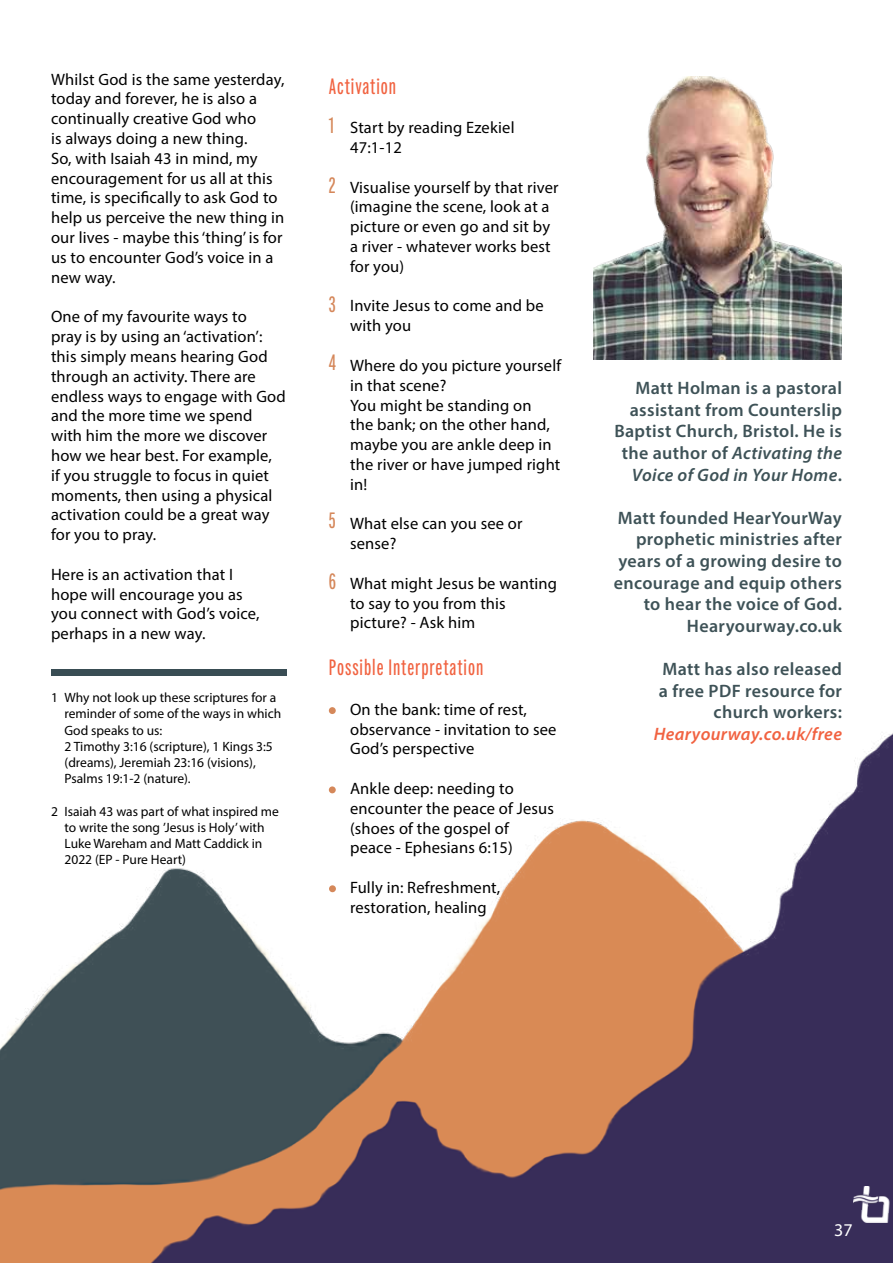
<style>
.page{position:relative;width:893px;height:1263px;background:#fff}
.page>*{position:absolute;margin:0;border:0;box-sizing:border-box;transform-origin:0 0}
.t1{font:600 22.5px "Fairweather";letter-spacing:.04em;color:#f16341}
.t2{font:600 22.5px "Fairweather";color:#d5875a}
.t3{font:600 22.5px "Fairweather";color:#d5885a}
.t4{font:600 18px/21.6px "Myriad Pro";letter-spacing:.02em;color:#3e5257;text-align:right}
.t5{font:italic 600 18px "Myriad Pro";letter-spacing:.02em;color:#f16241}
.t6{font:18px "Myriad Pro";color:#fff}
.t7{font:16.5px/19.8px "Myriad Pro";letter-spacing:.01em;color:#000}
.t8{font:13.5px/16.2px "Myriad Pro";color:#000}
.s1{font-style:italic}
</style>
<div class="page">
<img style="left:0;top:733px;width:893px;height:530px">
<div style="left:329px;top:707px;width:7px;height:7px;background:#d5885a;border-radius:50%"></div>
<div style="left:329px;top:786px;width:7px;height:7px;background:#d5885a;border-radius:50%"></div>
<div style="left:329px;top:885px;width:7px;height:7px;background:#d5885a;border-radius:50%"></div>
<img style="left:593px;top:76px;width:249px;height:284px">
<div style="left:51px;top:670px;width:235px;height:6px;background:#394d54"></div>
<img style="left:853px;top:1186px;width:37px;height:36px">
<p class="t7" style="left:51px;top:69px;width:235px">Whilst God is the same yesterday, today and forever, he is also a continually creative God who<br>is always doing a new thing.<br>So, with Isaiah 43 in mind, my encouragement for us all at this time, is specifically to ask God to help us perceive the new thing in our lives - maybe this ‘thing’ is for us to encounter God’s voice in a new way.</p>
<p class="t7" style="left:51px;top:307px;width:236px">One of my favourite ways to<br>pray is by using an ‘activation’: this simply means hearing God through an activity. There are endless ways to engage with God and the more time we spend with him the more we discover how we hear best. For example,<br>if you struggle to focus in quiet moments, then using a physical activation could be a great way for you to pray.</p>
<p class="t7" style="left:51px;top:564px;width:210px">Here is an activation that I hope will encourage you as you connect with God’s voice, perhaps in a new way.</p>
<p class="t8" style="left:65px;top:689px;width:218px;text-indent:-14px">1 Why not look up these scriptures for a reminder of some of the ways in which<br>God speaks to us:<br>2 Timothy 3:16 (scripture), 1 Kings 3:5 (dreams), Jeremiah 23:16 (visions),<br>Psalms 19:1-2 (nature).</p>
<p class="t8" style="left:65px;top:803px;width:216px;text-indent:-14px">2 Isaiah 43 was part of what inspired me to write the song ’Jesus is Holy’ with<br>Luke Wareham and Matt Caddick in<br>2022 (EP - Pure Heart)</p>
<h1 class="t1" style="left:329px;top:74px;width:69px">Activation</h1>
<p class="t7" style="left:350px;top:118px;width:166px">Start by reading Ezekiel<br>47:1-12</p>
<p class="t7" style="left:350px;top:177px;width:210px">Visualise yourself by that river (imagine the scene, look at a picture or even go and sit by a river - whatever works best for you)</p>
<p class="t7" style="left:350px;top:296px;width:195px">Invite Jesus to come and be with you</p>
<p class="t7" style="left:350px;top:355px;width:213px">Where do you picture yourself in that scene?<br>You might be standing on<br>the bank; on the other hand, maybe you are ankle deep in the river or have jumped right in!</p>
<p class="t7" style="left:350px;top:514px;width:174px">What else can you see or sense?</p>
<p class="t7" style="left:350px;top:573px;width:209px">What might Jesus be wanting to say to you from this picture? - Ask him</p>
<h1 class="t1" style="left:329px;top:655px;width:156px">Possible Interpretation</h1>
<p class="t7" style="left:350px;top:699px;width:208px">On the bank: time of rest, observance - invitation to see<br>God’s perspective</p>
<p class="t7" style="left:350px;top:778px;width:205px">Ankle deep: needing to encounter the peace of Jesus (shoes of the gospel of peace - Ephesians 6:15)</p>
<p class="t7" style="left:350px;top:877px;width:152px">Fully in: Refreshment, restoration, healing</p>
<h1 class="t3" style="left:329px;top:113px;width:7px">1</h1>
<h1 class="t2" style="left:329px;top:173px;width:8px">2</h1>
<h1 class="t2" style="left:329px;top:292px;width:8px">3</h1>
<h1 class="t2" style="left:329px;top:350px;width:9px">4</h1>
<h1 class="t2" style="left:329px;top:508px;width:8px">5</h1>
<h1 class="t2" style="left:329px;top:569px;width:9px">6</h1>
<p class="t4" style="left:614px;top:377px;width:229px">Matt Holman is a pastoral assistant from Counterslip<br>Baptist Church, Bristol. He is the author of <span class="s1">Activating the<br>Voice of God in Your Home</span>.</p>
<p class="t4" style="left:614px;top:506px;width:230px">Matt founded HearYourWay prophetic ministries after years of a growing desire to encourage and equip others to hear the voice of God.<br>Hearyourway.co.uk</p>
<p class="t4" style="left:659px;top:658px;width:185px">Matt has also released a free PDF resource for church workers:</p>
<p class="t5" style="left:654px;top:722px;width:190px">Hearyourway.co.uk/free</p>
<p class="t6" style="left:834px;top:1219px;width:20px">37</p>
</div>
